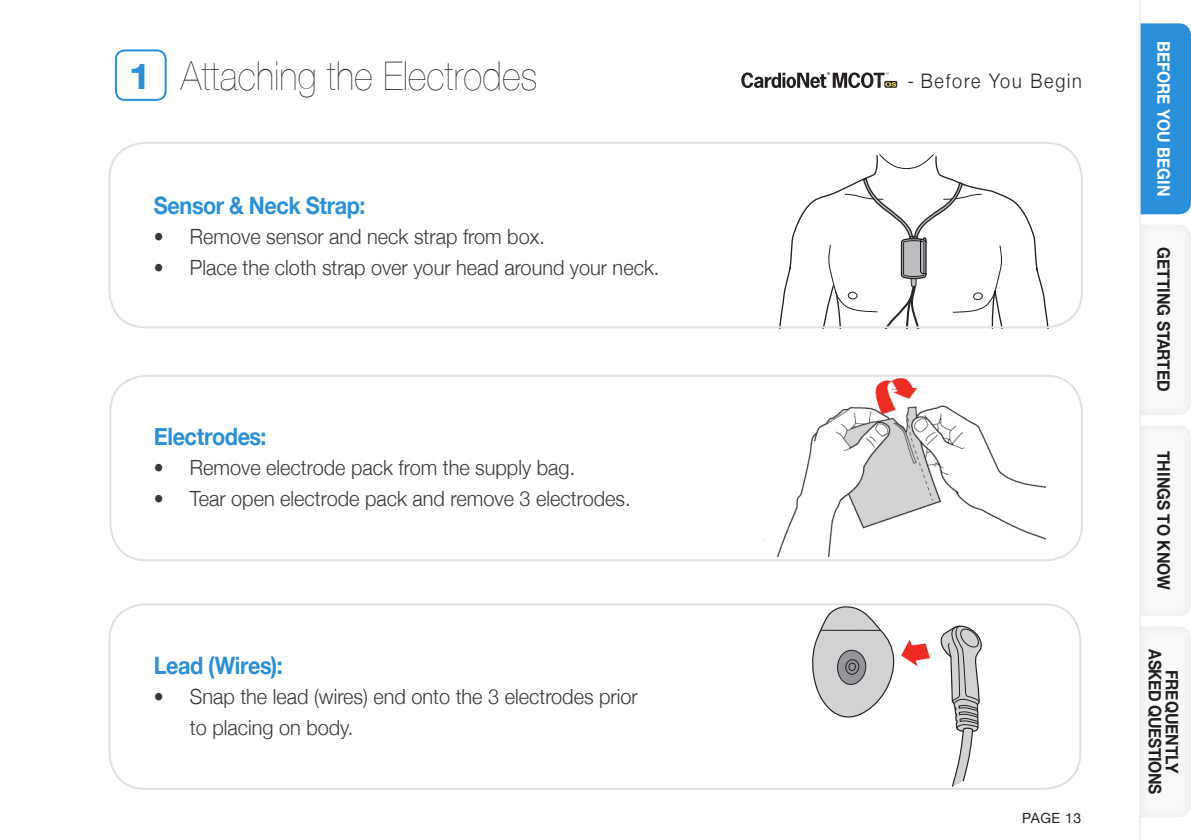
<style>
.page{position:relative;width:1191px;height:840px;background:#fff}
.page>*{position:absolute;margin:0;border:0;box-sizing:border-box;transform-origin:0 0}
.t1{font:200 40px "Helvetica Neue";letter-spacing:.01em;color:#231f20;scale:.9 1}
.t2{font:700 35.6px "Helvetica Neue";color:#298fda;scale:1.12 1}
.t3{font:700 24px "Helvetica Neue";letter-spacing:-.02em;color:#298fda;scale:.9 1}
.t4{font:300 21px/30.4px "Helvetica Neue";color:#373738;scale:.95 1}
.t5{font:300 20px "Helvetica Neue";letter-spacing:.1em;color:#231f20;scale:.9 1}
.t6{font:700 17.4px "Helvetica Neue";color:#231f20;scale:.9 1}
.t7{font:700 17.4px/17px "Helvetica Neue";letter-spacing:-.025em;color:#231f20;text-align:center;scale:.9 1}
.t8{font:700 17.4px "Helvetica Neue";color:#fff;scale:.9 1}
.t9{font:14px "Helvetica Neue";letter-spacing:.04em;color:#231f20}
.t10{font:700 4px "Helvetica";color:#231f20}
</style>
<div class="page">
<svg style="left:741px;top:72px;width:85px;height:16px"></svg>
<svg style="left:832px;top:72px;width:64px;height:16px"></svg>
<hr style="left:1139px;top:0;width:1px;height:839px;background:#e0e0e0">
<div style="left:1139px;top:22px;width:52px;height:194px;background:#fff;opacity:.75"></div>
<div style="left:1139px;top:223px;width:52px;height:194px;background:#f8f8f8"></div>
<div style="left:1139px;top:424px;width:52px;height:194px;background:#f8f8f8"></div>
<div style="left:1139px;top:625px;width:52px;height:194px;background:#f8f8f8"></div>
<div style="left:1140px;top:23px;width:51px;height:191px;background:#298fda"></div>
<svg style="left:779px;top:154px;width:275px;height:174px"></svg>
<div style="left:854px;top:220px;width:26px;height:15px;background:#fff"></div>
<div style="left:943px;top:220px;width:27px;height:15px;background:#fff"></div>
<img style="left:763px;top:377px;width:283px;height:179px">
<svg style="left:901px;top:639px;width:29px;height:27px"></svg>
<svg style="left:940px;top:625px;width:42px;height:161px"></svg>
<svg style="left:812px;top:606px;width:83px;height:112px"></svg>
<div style="left:109px;top:374px;width:974px;height:187px;border:2px solid #e0e0e0;border-radius:36px"></div>
<div style="left:108px;top:142px;width:975px;height:186px;border:2px solid #e0e0e0;border-radius:36px"></div>
<div style="left:108px;top:603px;width:973px;height:186px;border:2px solid #e0e0e0;border-radius:36px"></div>
<div style="left:115px;top:49px;width:52px;height:52px;border:2px solid #298fda;border-radius:9px"></div>
<h2 class="t2" style="left:129px;top:48px;width:21px">1</h2>
<p class="t1" style="left:181px;top:44px;width:398px">Attaching the Electrodes</p>
<p class="t3" style="left:154px;top:186px;width:237px">Sensor &amp; Neck Strap:</p>
<p class="t4" style="left:154px;top:220px;width:413px">• Remove sensor and neck strap from box.</p>
<p class="t4" style="left:154px;top:251px;width:534px">• Place the cloth strap over your head around your neck.</p>
<p class="t3" style="left:154px;top:417px;width:127px">Electrodes:</p>
<p class="t4" style="left:154px;top:451px;width:445px">• Remove electrode pack from the supply bag.</p>
<p class="t4" style="left:154px;top:481px;width:503px">• Tear open electrode pack and remove 3 electrodes.</p>
<p class="t3" style="left:154px;top:646px;width:145px">Lead (Wires):</p>
<p class="t4" style="left:190px;top:680px;width:473px;text-indent:-36px">• Snap the lead (wires) end onto the 3 electrodes prior to placing on body.</p>
<p class="t10" style="left:827px;top:71px;width:4px">®</p>
<p class="t5" style="left:907px;top:64px;width:195px">- Before You Begin</p>
<p class="t9" style="left:1022px;top:807px;width:61px">PAGE 13</p>
<p class="t8" style="left:1177px;top:41px;width:174px;rotate:90deg">BEFORE YOU BEGIN</p>
<p class="t6" style="left:1177px;top:247px;width:162px;rotate:90deg">GETTING STARTED</p>
<p class="t6" style="left:1177px;top:450px;width:156px;rotate:90deg">THINGS TO KNOW</p>
<p class="t7" style="left:1180px;top:649px;width:162px;rotate:90deg">FREQUENTLY<br>ASKED QUESTIONS</p>
</div>
